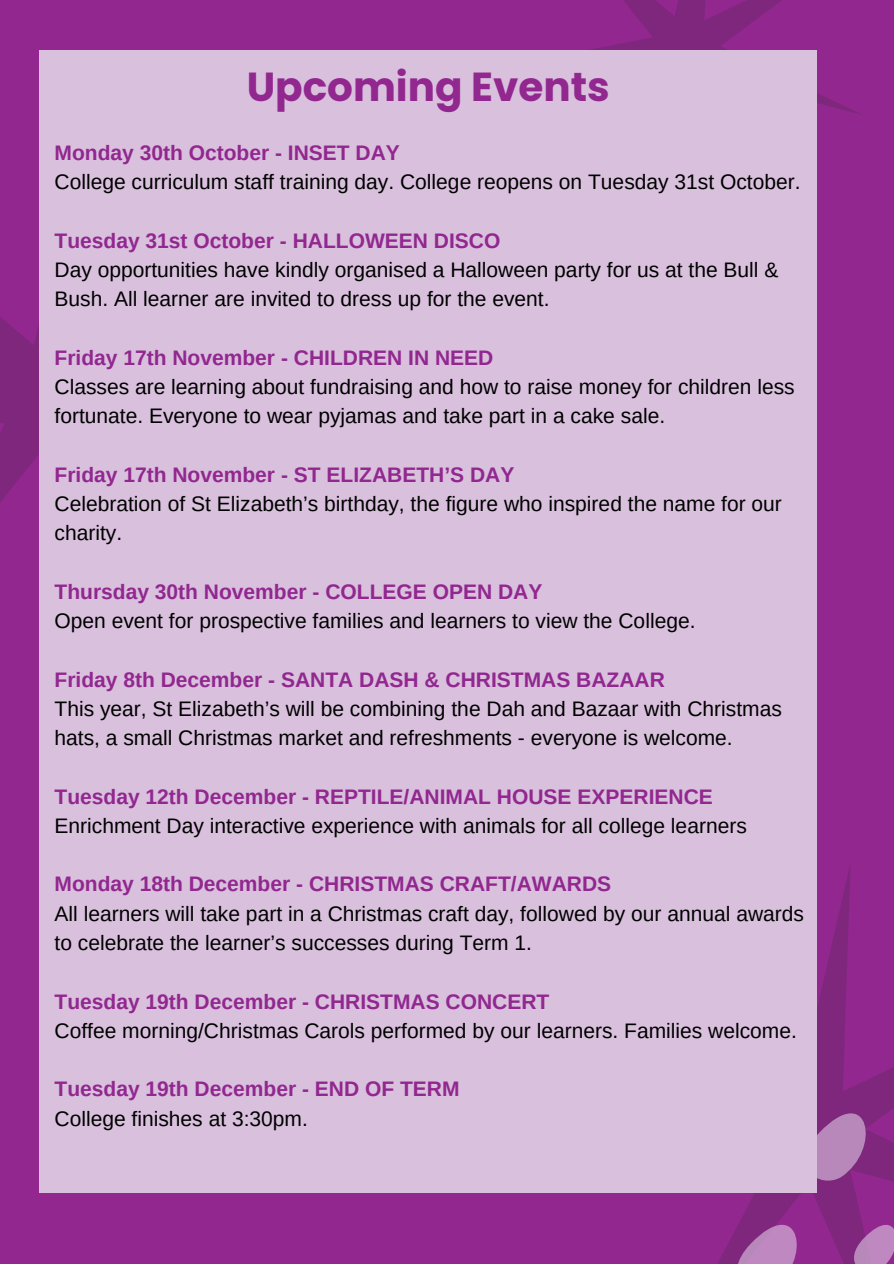
<style>
.page{position:relative;width:894px;height:1264px;background:#fff}
.page>*{position:absolute;margin:0;border:0;box-sizing:border-box;transform-origin:0 0}
.t1{font:700 40.5px "Poppins";color:#91278f}
.t2{font:21px/29.2px "Arimo";color:#000}
.t3{font:700 21px "Arimo";color:#91278f}
</style>
<div class="page">
<div style="left:0;top:0;width:893px;height:1263px;background:#91278f"></div>
<svg style="left:0;top:346px;width:39px;height:156px"></svg>
<svg style="left:592px;top:873px;width:301px;height:320px"></svg>
<svg style="left:680px;top:1086px;width:213px;height:177px"></svg>
<svg style="left:590px;top:0;width:270px;height:114px"></svg>
<svg style="left:592px;top:17px;width:127px;height:33px"></svg>
<div style="left:39px;top:50px;width:778px;height:1142px;background:#d9c0dd"></div>
<p class="t1" style="left:246px;top:58px;width:364px">Upcoming Events</p>
<p class="t3" style="left:54px;top:141px;width:347px">Monday 30th October - INSET DAY</p>
<p class="t2" style="left:54px;top:167px;width:747px">College curriculum staff training day. College reopens on Tuesday 31st October.</p>
<p class="t3" style="left:54px;top:228px;width:447px">Tuesday 31st October - HALLOWEEN DISCO</p>
<p class="t2" style="left:54px;top:255px;width:725px">Day opportunities have kindly organised a Halloween party for us at the Bull &amp;<br>Bush. All learner are invited to dress up for the event.</p>
<p class="t3" style="left:54px;top:345px;width:440px">Friday 17th November - CHILDREN IN NEED</p>
<p class="t2" style="left:54px;top:372px;width:741px">Classes are learning about fundraising and how to raise money for children less fortunate. Everyone to wear pyjamas and take part in a cake sale.</p>
<p class="t3" style="left:54px;top:462px;width:461px">Friday 17th November - ST ELIZABETH’S DAY</p>
<p class="t2" style="left:54px;top:489px;width:728px">Celebration of St Elizabeth’s birthday, the figure who inspired the name for our charity.</p>
<p class="t3" style="left:54px;top:579px;width:489px">Thursday 30th November - COLLEGE OPEN DAY</p>
<p class="t2" style="left:54px;top:606px;width:642px">Open event for prospective families and learners to view the College.</p>
<p class="t3" style="left:54px;top:667px;width:611px">Friday 8th December - SANTA DASH &amp; CHRISTMAS BAZAAR</p>
<p class="t2" style="left:54px;top:694px;width:728px">This year, St Elizabeth’s will be combining the Dah and Bazaar with Christmas hats, a small Christmas market and refreshments - everyone is welcome.</p>
<p class="t3" style="left:54px;top:784px;width:659px">Tuesday 12th December - REPTILE/ANIMAL HOUSE EXPERIENCE</p>
<p class="t2" style="left:54px;top:811px;width:693px">Enrichment Day interactive experience with animals for all college learners</p>
<p class="t3" style="left:54px;top:872px;width:558px">Monday 18th December - CHRISTMAS CRAFT/AWARDS</p>
<p class="t2" style="left:54px;top:898px;width:750px">All learners will take part in a Christmas craft day, followed by our annual awards to celebrate the learner’s successes during Term 1.</p>
<p class="t3" style="left:54px;top:989px;width:496px">Tuesday 19th December - CHRISTMAS CONCERT</p>
<p class="t2" style="left:54px;top:1015px;width:743px">Coffee morning/Christmas Carols performed by our learners. Families welcome.</p>
<p class="t3" style="left:54px;top:1077px;width:406px">Tuesday 19th December - END OF TERM</p>
<p class="t2" style="left:54px;top:1103px;width:255px">College finishes at 3:30pm.</p>
</div>
